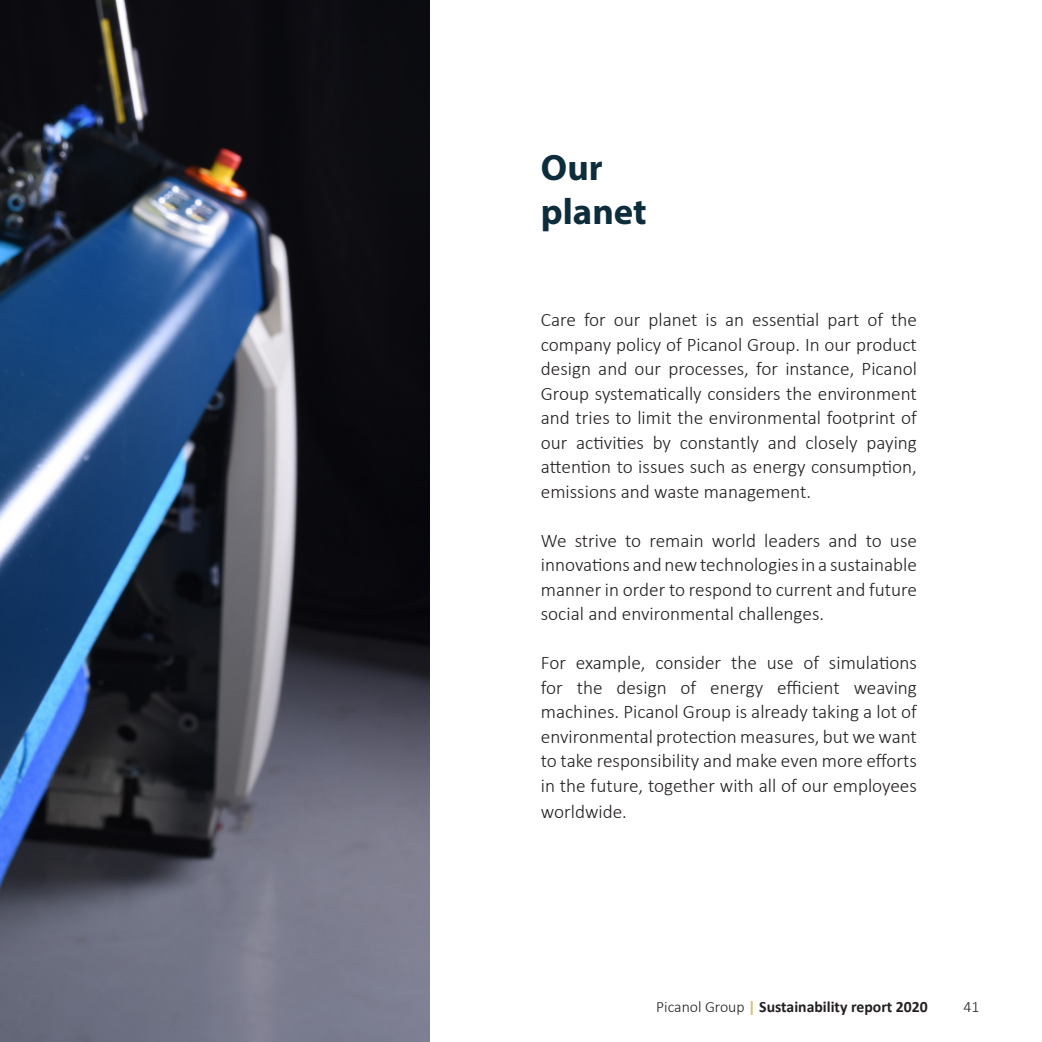
<style>
.page{position:relative;width:1042px;height:1042px;background:#fff}
.page>*{position:absolute;margin:0;border:0;box-sizing:border-box;transform-origin:0 0}
.t1{font:700 36.75px "Myriad Pro";color:#0e2d3c}
.t2{font:300 19.25px/24.5px "Calibri";color:#231f20;text-align:justify}
.t3{font:700 15.75px "Calibri";color:#231f20}
.t4{font:300 15.75px "Calibri";color:#231f20}
.s1{font-weight:300}
.s2{color:#d4be73}
</style>
<div class="page">
<img style="left:0;top:0;width:429px;height:1042px">
<p class="t1" style="left:541px;top:144px;width:63px">Our</p>
<p class="t1" style="left:541px;top:188px;width:107px">planet</p>
<p class="t2" style="left:541px;top:307px;width:378px">Care for our planet is an essential part of the company policy of Picanol Group. In our product design and our processes, for instance, Picanol Group systematically considers the environment and tries to limit the environmental footprint of our activities by constantly and closely paying attention to issues such as energy consumption, emissions and waste management.</p>
<p class="t2" style="left:541px;top:528px;width:378px">We strive to remain world leaders and to use innovations and new technologies in a sustainable manner in order to respond to current and future social and environmental challenges.</p>
<p class="t2" style="left:541px;top:650px;width:378px">For example, consider the use of simulations for the design of energy efficient weaving machines. Picanol Group is already taking a lot of environmental protection measures, but we want to take responsibility and make even more efforts in the future, together with all of our employees</p>
<p class="t2" style="left:541px;top:799px;width:88px">worldwide.</p>
<p class="t3" style="left:656px;top:995px;width:273px"><span class="s1">Picanol Group</span> <span class="s2">|</span> Sustainability report 2020</p>
<p class="t4" style="left:963px;top:997px;width:17px">41</p>
</div>
